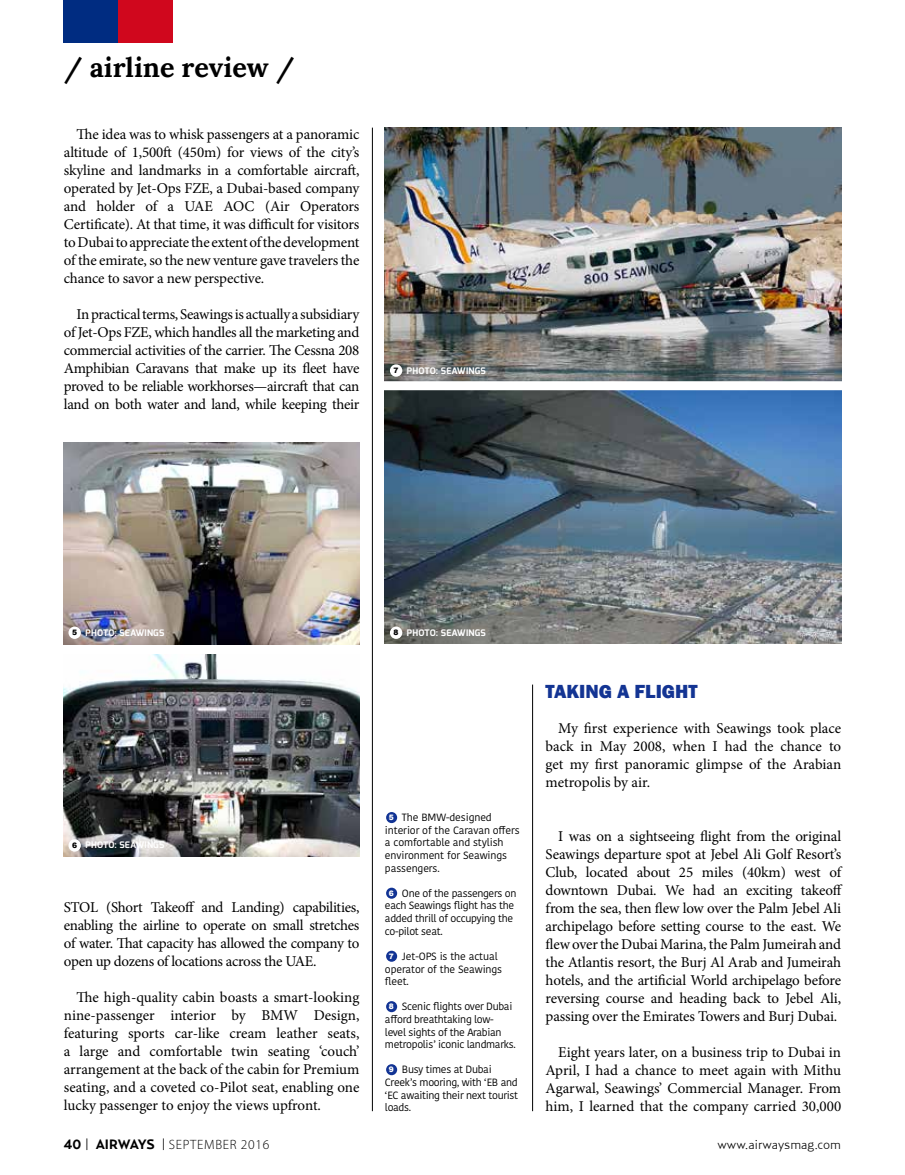
<style>
.page{position:relative;width:905px;height:1175px;background:#fff}
.page>*{position:absolute;margin:0;border:0;box-sizing:border-box;transform-origin:0 0}
.t1{font:700 27px "Lora";color:#000}
.t2{font:800 19.5px "Franklin Gothic";color:#133493}
.t3{font:15px/18px "Minion Pro";letter-spacing:-.01em;color:#000;text-align:justify}
.t4{font:300 13.5px "Myriad Pro";letter-spacing:.05em;color:#000}
.t5{font:300 13.5px "Relay";color:#000}
.t6{font:10.5px/12.6px "Kohinoor Devanagari";letter-spacing:-.03em;color:#000}
.t7{font:10.5px/12.6px "Kohinoor Devanagari";letter-spacing:-.01em;color:#000}
.t8{font:700 9px "Exo";letter-spacing:.02em;color:#fff}
.t9{font:900 7.5px "Arial";color:#fff}
.s1{font-family:"Arial";font-weight:900;font-size:7.5px;color:#000}
.s2{font-family:"Relay";font-weight:700}
.s3{font-family:"Relay"}
</style>
<div class="page">
<div style="left:64px;top:0;width:54px;height:43px;background:#002c81"></div>
<div style="left:118px;top:0;width:54px;height:43px;background:#d0071d"></div>
<img style="left:385px;top:390px;width:456px;height:253px">
<img style="left:385px;top:128px;width:456px;height:253px">
<img style="left:64px;top:443px;width:295px;height:201px">
<img style="left:64px;top:654px;width:295px;height:202px">
<hr style="left:372px;top:128px;width:1px;height:983px;background:#000">
<hr style="left:532px;top:684px;width:1px;height:427px;background:#000">
<div style="left:386px;top:812px;width:11px;height:11px;background:#113394;border-radius:50%"></div>
<div style="left:386px;top:887px;width:11px;height:11px;background:#113394;border-radius:50%"></div>
<div style="left:386px;top:950px;width:11px;height:11px;background:#113394;border-radius:50%"></div>
<div style="left:386px;top:1001px;width:11px;height:11px;background:#113394;border-radius:50%"></div>
<div style="left:386px;top:1064px;width:11px;height:11px;background:#113394;border-radius:50%"></div>
<div style="left:390px;top:364px;width:12px;height:13px;background:#fff;border-radius:50%"></div>
<div style="left:390px;top:626px;width:12px;height:13px;background:#fff;border-radius:50%"></div>
<div style="left:68px;top:626px;width:13px;height:13px;background:#fff;border-radius:50%"></div>
<div style="left:68px;top:839px;width:13px;height:12px;background:#fff;border-radius:50%"></div>
<h1 class="t1" style="left:64px;top:50px;width:232px">/ airline review /</h1>
<p class="t3" style="left:64px;top:125px;width:297px;text-indent:13px">The idea was to whisk passengers at a panoramic altitude of 1,500ft (450m) for views of the city’s skyline and landmarks in a comfortable aircraft, operated by Jet-Ops FZE, a Dubai-based company and holder of a UAE AOC (Air Operators Certificate). At that time, it was difficult for visitors to Dubai to appreciate the extent of the development of the emirate, so the new venture gave travelers the chance to savor a new perspective.</p>
<p class="t3" style="left:64px;top:305px;width:297px;text-indent:13px">In practical terms, Seawings is actually a subsidiary of Jet-Ops FZE, which handles all the marketing and commercial activities of the carrier. The Cessna 208<br>Amphibian Caravans that make up its fleet have proved to be reliable workhorses—aircraft that can land on both water and land, while keeping their</p>
<p class="t8" style="left:393px;top:364px;width:94px"><span class="s1">7</span> PHOTO: SEAWINGS</p>
<p class="t8" style="left:72px;top:626px;width:94px"><span class="s1">5</span> PHOTO: SEAWINGS</p>
<p class="t8" style="left:393px;top:626px;width:94px"><span class="s1">8</span> PHOTO: SEAWINGS</p>
<p class="t8" style="left:72px;top:839px;width:94px"><span class="s1">6</span> PHOTO: SEAWINGS</p>
<p class="t3" style="left:64px;top:898px;width:297px">STOL (Short Takeoff and Landing) capabilities, enabling the airline to operate on small stretches of water. That capacity has allowed the company to open up dozens of locations across the UAE.</p>
<p class="t3" style="left:64px;top:988px;width:297px;text-indent:13px">The high-quality cabin boasts a smart-looking nine-passenger interior by BMW Design, featuring sports car-like cream leather seats, a large and comfortable twin seating ‘couch’ arrangement at the back of the cabin for Premium seating, and a coveted co-Pilot seat, enabling one lucky passenger to enjoy the views upfront.</p>
<p class="t7" style="left:385px;top:811px;width:136px;text-indent:17px">The BMW-designed interior of the Caravan offers a comfortable and stylish environment for Seawings passengers.</p>
<p class="t6" style="left:385px;top:886px;width:133px;text-indent:17px">One of the passengers on each Seawings flight has the added thrill of occupying the co-pilot seat.</p>
<p class="t7" style="left:385px;top:949px;width:119px;text-indent:17px">Jet-OPS is the actual operator of the Seawings fleet.</p>
<p class="t6" style="left:385px;top:1000px;width:132px;text-indent:17px">Scenic flights over Dubai afford breathtaking low&shy;level sights of the Arabian metropolis’ iconic landmarks.</p>
<p class="t6" style="left:385px;top:1063px;width:135px;text-indent:17px">Busy times at Dubai<br>Creek’s mooring, with ‘EB and ‘EC awaiting their next tourist loads.</p>
<p class="t9" style="left:389px;top:812px;width:7px">5</p>
<p class="t9" style="left:389px;top:887px;width:7px">6</p>
<p class="t9" style="left:389px;top:950px;width:7px">7</p>
<p class="t9" style="left:389px;top:1001px;width:7px">8</p>
<p class="t9" style="left:389px;top:1064px;width:7px">9</p>
<h2 class="t2" style="left:545px;top:679px;width:154px">TAKING A FLIGHT</h2>
<p class="t3" style="left:545px;top:719px;width:297px;text-indent:13px">My first experience with Seawings took place back in May 2008, when I had the chance to get my first panoramic glimpse of the Arabian metropolis by air.</p>
<p class="t3" style="left:545px;top:827px;width:298px;text-indent:13px">I was on a sightseeing flight from the original Seawings departure spot at Jebel Ali Golf Resort’s Club, located about 25 miles (40km) west of downtown Dubai. We had an exciting takeoff from the sea, then flew low over the Palm Jebel Ali archipelago before setting course to the east. We flew over the Dubai Marina, the Palm Jumeirah and the Atlantis resort, the Burj Al Arab and Jumeirah hotels, and the artificial World archipelago before reversing course and heading back to Jebel Ali, passing over the Emirates Towers and Burj Dubai.</p>
<p class="t3" style="left:545px;top:1043px;width:297px;text-indent:13px">Eight years later, on a business trip to Dubai in April, I had a chance to meet again with Mithu Agarwal, Seawings’ Commercial Manager. From him, I learned that the company carried 30,000</p>
<p class="t4" style="left:64px;top:1135px;width:207px"><span class="s2">40</span> <span class="s3">|</span> <span class="s2">AIRWAYS</span> <span class="s3">|</span> SEPTEMBER 2016</p>
<p class="t5" style="left:717px;top:1135px;width:125px">www.airwaysmag.com</p>
</div>
